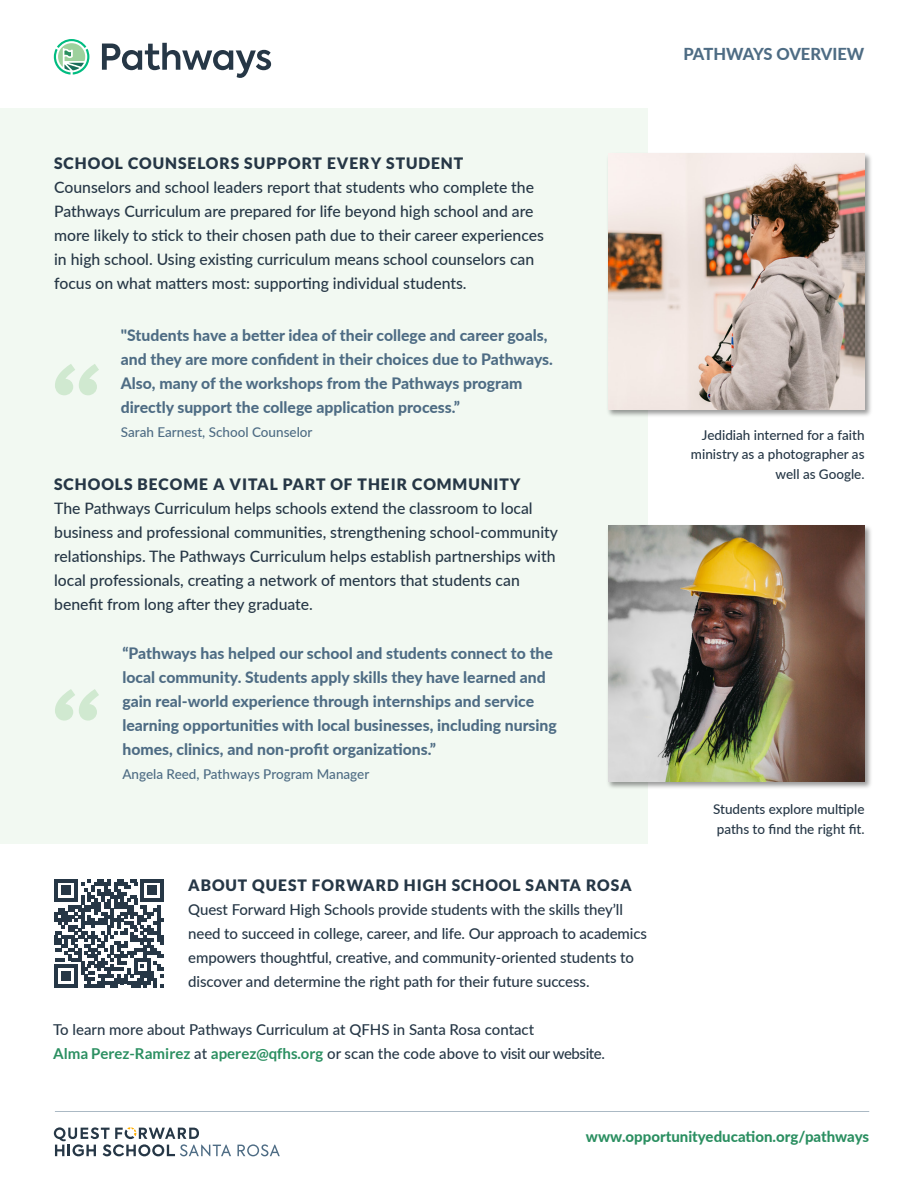
<style>
.page{position:relative;width:918px;height:1188px;background:#fff}
.page>*{position:absolute;margin:0;border:0;box-sizing:border-box;transform-origin:0 0}
.t1{font:800 16.5px "Lato";letter-spacing:-.01em;color:#4e6c84}
.t2{font:500 15.75px/24px "Lato";color:#263746}
.t3{font:800 15.75px/24px "Lato";color:#4e6c84}
.t4{font:900 15.75px "Lato";letter-spacing:.06em;color:#263746}
.t5{font:500 15px/24px "Lato";letter-spacing:-.005em;color:#263746}
.t6{font:800 15px "Lato";color:#2b8f61}
.t7{font:500 13.5px/19.5px "Lato";color:#263746;text-align:right}
.t8{font:500 13.5px "Lato";color:#4e6c84}
.s1{font-weight:700;color:#2b8f61}
</style>
<div class="page">
<div style="left:0;top:108px;width:648px;height:735px;background:#f2f9f2"></div>
<img style="left:608px;top:154px;width:263px;height:262px">
<img style="left:608px;top:153px;width:257px;height:256px">
<img style="left:608px;top:525px;width:263px;height:263px">
<img style="left:608px;top:526px;width:257px;height:255px">
<svg style="left:55px;top:364px;width:44px;height:31px"></svg>
<svg style="left:55px;top:689px;width:44px;height:32px"></svg>
<hr style="left:55px;top:1111px;width:814px;height:1px;background:#4e6c84">
<svg style="left:102px;top:43px;width:169px;height:35px"></svg>
<svg style="left:54px;top:39px;width:35px;height:36px"></svg>
<svg style="left:55px;top:879px;width:108px;height:109px"></svg>
<svg style="left:237px;top:1144px;width:43px;height:12px"></svg>
<svg style="left:54px;top:1127px;width:177px;height:29px"></svg>
<p class="t1" style="left:683px;top:41px;width:182px">PATHWAYS OVERVIEW</p>
<p class="t4" style="left:54px;top:154px;width:411px">SCHOOL COUNSELORS SUPPORT EVERY STUDENT</p>
<p class="t2" style="left:54px;top:174px;width:491px">Counselors and school leaders report that students who complete the Pathways Curriculum are prepared for life beyond high school and are more likely to stick to their chosen path due to their career experiences in high school. Using existing curriculum means school counselors can focus on what matters most: supporting individual students.</p>
<p class="t3" style="left:121px;top:323px;width:434px">"Students have a better idea of their college and career goals, and they are more confident in their choices due to Pathways.<br>Also, many of the workshops from the Pathways program directly support the college application process.”</p>
<p class="t8" style="left:121px;top:423px;width:193px">Sarah Earnest, School Counselor</p>
<p class="t4" style="left:54px;top:475px;width:468px">SCHOOLS BECOME A VITAL PART OF THEIR COMMUNITY</p>
<p class="t2" style="left:54px;top:495px;width:505px">The Pathways Curriculum helps schools extend the classroom to local business and professional communities, strengthening school-community relationships. The Pathways Curriculum helps establish partnerships with local professionals, creating a network of mentors that students can benefit from long after they graduate.</p>
<p class="t3" style="left:122px;top:641px;width:436px">“Pathways has helped our school and students connect to the local community. Students apply skills they have learned and gain real-world experience through internships and service learning opportunities with local businesses, including nursing homes, clinics, and non-profit organizations.”</p>
<p class="t8" style="left:122px;top:765px;width:248px">Angela Reed, Pathways Program Manager</p>
<p class="t4" style="left:188px;top:876px;width:445px">ABOUT QUEST FORWARD HIGH SCHOOL SANTA ROSA</p>
<p class="t5" style="left:188px;top:897px;width:460px">Quest Forward High Schools provide students with the skills they’ll need to succeed in college, career, and life. Our approach to academics empowers thoughtful, creative, and community-oriented students to discover and determine the right path for their future success.</p>
<p class="t5" style="left:53px;top:1017px;width:553px">To learn more about Pathways Curriculum at QFHS in Santa Rosa contact<br><span class="s1">Alma Perez-Ramirez</span> at <span class="s1">aperez@qfhs.org</span> or scan the code above to visit our website.</p>
<p class="t7" style="left:691px;top:424px;width:175px">Jedidiah interned for a faith ministry as a photographer as well as Google.</p>
<p class="t7" style="left:713px;top:799px;width:153px;text-align:left">Students explore multiple paths to find the right fit.</p>
<p class="t6" style="left:586px;top:1125px;width:285px">www.opportunityeducation.org/pathways</p>
</div>
